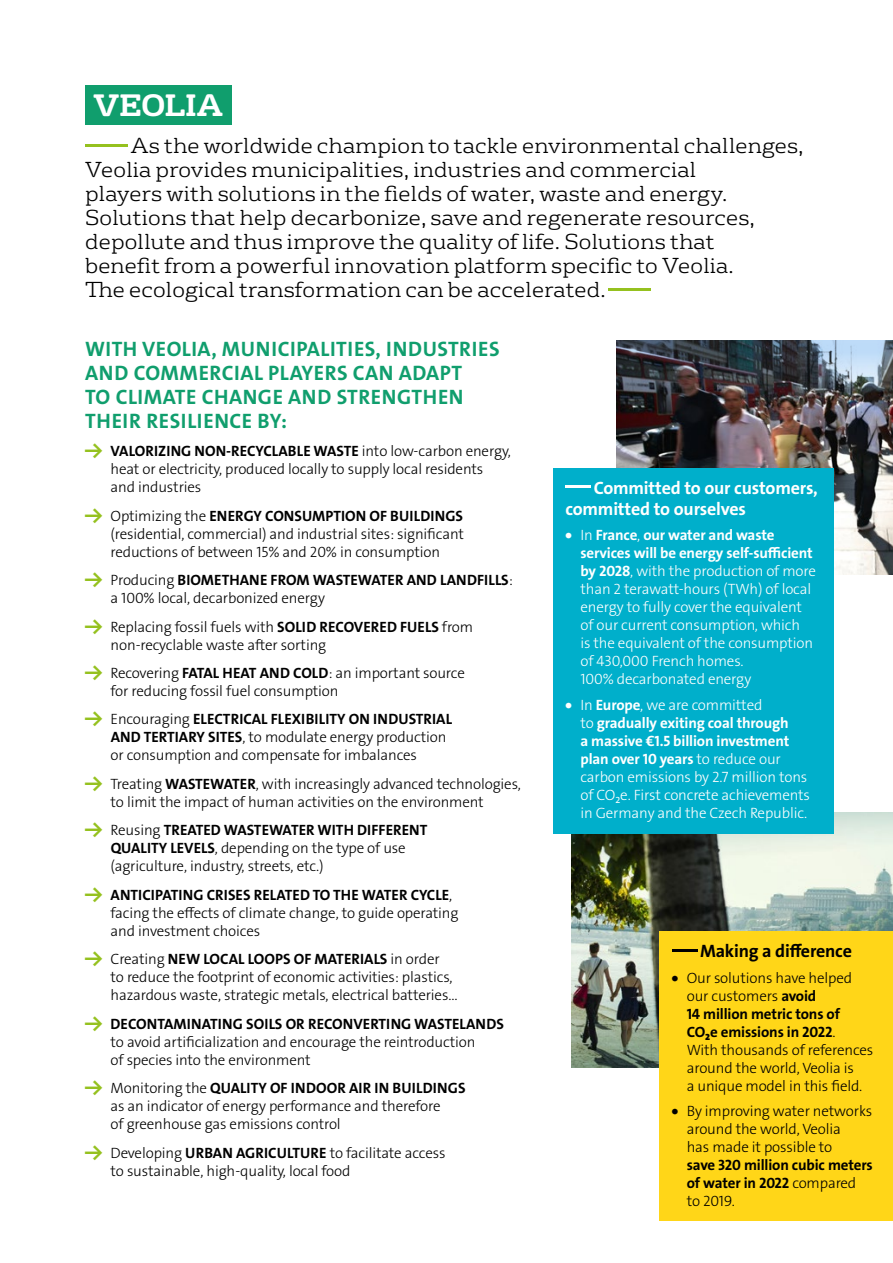
<style>
.page{position:relative;width:893px;height:1263px;background:#fff}
.page>*{position:absolute;margin:0;border:0;box-sizing:border-box;transform-origin:0 0}
.t1{font:700 30px "FS Rufus";letter-spacing:-.01em;color:#fff}
.t2{font:300 21px/24px "FS Rufus";letter-spacing:.01em;color:#000}
.t3{font:21px/24px "The Sans Veolia W7 Bld";letter-spacing:.025em;color:#109e6d}
.t4{font:18px/21px "The Sans Veolia W7 Bld";letter-spacing:-.01em;color:#fff}
.t5{font:18px "The Sans Veolia W7 Bld";letter-spacing:-.01em;color:#000}
.t6{font:15px/18px "The Sans Veolia W3 Lig";letter-spacing:-.01em;color:#000}
.t7{font:15px/18px "The Sans Veolia W7 Bld";letter-spacing:.005em;color:#000}
.t8{font:15px/18px "The Sans Veolia W3 Lig";letter-spacing:-.01em;color:#fff}
.t9{font:15px/18px "The Sans Veolia W7 Bld";letter-spacing:-.01em;color:#fff}
.s1{font-family:"The Sans Veolia W8 Ex Bld";font-size:18px;color:#95c11f}
.s2{font-family:"The Sans Veolia W3 Lig"}
.s3{font-family:"The Sans Veolia W7 Bld"}
.s4{font-family:"The Sans Veolia W9 Blk"}
</style>
<div class="page">
<img style="left:571px;top:812px;width:322px;height:255px">
<img style="left:617px;top:438px;width:276px;height:136px">
<img style="left:617px;top:340px;width:276px;height:98px">
<div style="left:659px;top:931px;width:234px;height:289px;background:#ffd618"></div>
<hr style="left:672px;top:949px;width:25px;height:2px;background:#000">
<div style="left:553px;top:468px;width:280px;height:365px;background:#00afcb"></div>
<hr style="left:566px;top:485px;width:25px;height:3px;background:#fff">
<hr style="left:85px;top:145px;width:43px;height:2px;background:#95c11f">
<hr style="left:609px;top:289px;width:42px;height:2px;background:#95c11f">
<div style="left:85px;top:85px;width:147px;height:40px;background:#109e6d"></div>
<h1 class="t1" style="left:94px;top:79px;width:131px">VEOLIA</h1>
<p class="t2" style="left:85px;top:132px;width:720px;text-indent:46px">As the worldwide champion to tackle environmental challenges, Veolia provides municipalities, industries and commercial<br>players with solutions in the fields of water, waste and energy.<br>Solutions that help decarbonize, save and regenerate resources, depollute and thus improve the quality of life. Solutions that<br>benefit from a powerful innovation platform specific to Veolia.<br>The ecological transformation can be accelerated.</p>
<h2 class="t3" style="left:85px;top:337px;width:416px">WITH VEOLIA, MUNICIPALITIES, INDUSTRIES<br>AND COMMERCIAL PLAYERS CAN ADAPT<br>TO CLIMATE CHANGE AND STRENGTHEN<br>THEIR RESILIENCE BY:</h2>
<p class="t7" style="left:85px;top:442px;width:427px"><span class="s1">→</span> VALORIZING NON-RECYCLABLE WASTE <span class="s2">into low-carbon energy,</span></p>
<p class="t6" style="left:111px;top:460px;width:374px">heat or electricity, produced locally to supply local residents and industries</p>
<p class="t7" style="left:85px;top:507px;width:380px"><span class="s1">→</span> <span class="s2">Optimizing the</span> ENERGY CONSUMPTION OF BUILDINGS</p>
<p class="t6" style="left:111px;top:525px;width:355px">(residential, commercial) and industrial sites: significant reductions of between 15% and 20% in consumption</p>
<p class="t7" style="left:85px;top:571px;width:429px"><span class="s1">→</span> <span class="s2">Producing</span> BIOMETHANE FROM WASTEWATER AND LANDFILLS<span class="s2">:</span></p>
<p class="t6" style="left:111px;top:589px;width:216px">a 100% local, decarbonized energy</p>
<p class="t6" style="left:111px;top:617px;width:364px;text-indent:-26px"><span class="s1">→</span> Replacing fossil fuels with <span class="s3">SOLID RECOVERED FUELS</span> from non-recyclable waste after sorting</p>
<p class="t6" style="left:111px;top:664px;width:356px;text-indent:-26px"><span class="s1">→</span> Recovering <span class="s3">FATAL HEAT AND COLD</span>: an important source for reducing fossil fuel consumption</p>
<p class="t7" style="left:85px;top:710px;width:369px"><span class="s1">→</span> <span class="s2">Encouraging</span> ELECTRICAL FLEXIBILITY ON INDUSTRIAL</p>
<p class="t6" style="left:111px;top:728px;width:337px"><span class="s3">AND TERTIARY SITES</span>, to modulate energy production or consumption and compensate for imbalances</p>
<p class="t6" style="left:111px;top:775px;width:412px;text-indent:-26px"><span class="s1">→</span> Treating <span class="s3">WASTEWATER</span>, with increasingly advanced technologies, to limit the impact of human activities on the environment</p>
<p class="t7" style="left:85px;top:821px;width:344px"><span class="s1">→</span> <span class="s2">Reusing</span> TREATED WASTEWATER WITH DIFFERENT</p>
<p class="t6" style="left:111px;top:839px;width:297px"><span class="s3">QUALITY LEVELS</span>, depending on the type of use (agriculture, industry, streets, etc.)</p>
<p class="t7" style="left:85px;top:886px;width:369px"><span class="s1">→</span> ANTICIPATING CRISES RELATED TO THE WATER CYCLE<span class="s2">,</span></p>
<p class="t6" style="left:111px;top:904px;width:349px">facing the effects of climate change, to guide operating and investment choices</p>
<p class="t7" style="left:85px;top:950px;width:356px"><span class="s1">→</span> <span class="s2">Creating</span> NEW LOCAL LOOPS OF MATERIALS <span class="s2">in order</span></p>
<p class="t6" style="left:111px;top:968px;width:349px">to reduce the footprint of economic activities: plastics, hazardous waste, strategic metals, electrical batteries…</p>
<p class="t7" style="left:85px;top:1015px;width:421px"><span class="s1">→</span> DECONTAMINATING SOILS OR RECONVERTING WASTELANDS</p>
<p class="t6" style="left:111px;top:1033px;width:366px">to avoid artificialization and encourage the reintroduction of species into the environment</p>
<p class="t7" style="left:85px;top:1079px;width:382px"><span class="s1">→</span> <span class="s2">Monitoring the</span> QUALITY OF INDOOR AIR IN BUILDINGS</p>
<p class="t6" style="left:111px;top:1097px;width:331px">as an indicator of energy performance and therefore of greenhouse gas emissions control</p>
<p class="t6" style="left:111px;top:1143px;width:337px;text-indent:-26px"><span class="s1">→</span> Developing <span class="s3">URBAN AGRICULTURE</span> to facilitate access to sustainable, high-quality, local food</p>
<p class="t4" style="left:565px;top:477px;width:254px;text-indent:28px">Committed to our customers, committed to ourselves</p>
<p class="t9" style="left:580px;top:526px;width:234px;text-indent:-15px"><span class="s4">•</span> <span class="s2">In</span> France<span class="s2">,</span> our water and waste services will be energy self-sufficient</p>
<p class="t8" style="left:580px;top:562px;width:237px"><span class="s3">by 2028</span>, with the production of more than 2 terawatt-hours (TWh) of local energy to fully cover the equivalent of our current consumption, which<br>is the equivalent of the consumption of 430,000 French homes.<br>100% decarbonated energy</p>
<p class="t8" style="left:566px;top:696px;width:198px"><span class="s4">•</span> In <span class="s3">Europe</span>, we are committed</p>
<p class="t9" style="left:580px;top:714px;width:210px;text-align:justify"><span class="s2">to</span> gradually exiting coal through a massive €1.5 billion investment plan over 10 years <span class="s2">to reduce our</span></p>
<p class="t8" style="left:580px;top:768px;width:231px">carbon emissions by 2.7 million tons of CO₂e. First concrete achievements in Germany and the Czech Republic.</p>
<p class="t5" style="left:700px;top:939px;width:153px">Making a difference</p>
<p class="t6" style="left:687px;top:969px;width:167px;text-indent:-15px"><span class="s4">•</span> Our solutions have helped our customers <span class="s3">avoid</span></p>
<p class="t7" style="left:687px;top:1005px;width:155px">14 million metric tons of<br>CO₂e emissions in 2022<span class="s2">.</span></p>
<p class="t6" style="left:687px;top:1041px;width:188px">With thousands of references around the world, Veolia is<br>a unique model in this field.</p>
<p class="t6" style="left:687px;top:1102px;width:187px;text-indent:-15px"><span class="s4">•</span> By improving water networks around the world, Veolia<br>has made it possible to</p>
<p class="t7" style="left:687px;top:1156px;width:188px">save 320 million cubic meters of water in 2022 <span class="s2">compared</span></p>
<p class="t6" style="left:687px;top:1192px;width:50px">to 2019.</p>
</div>
